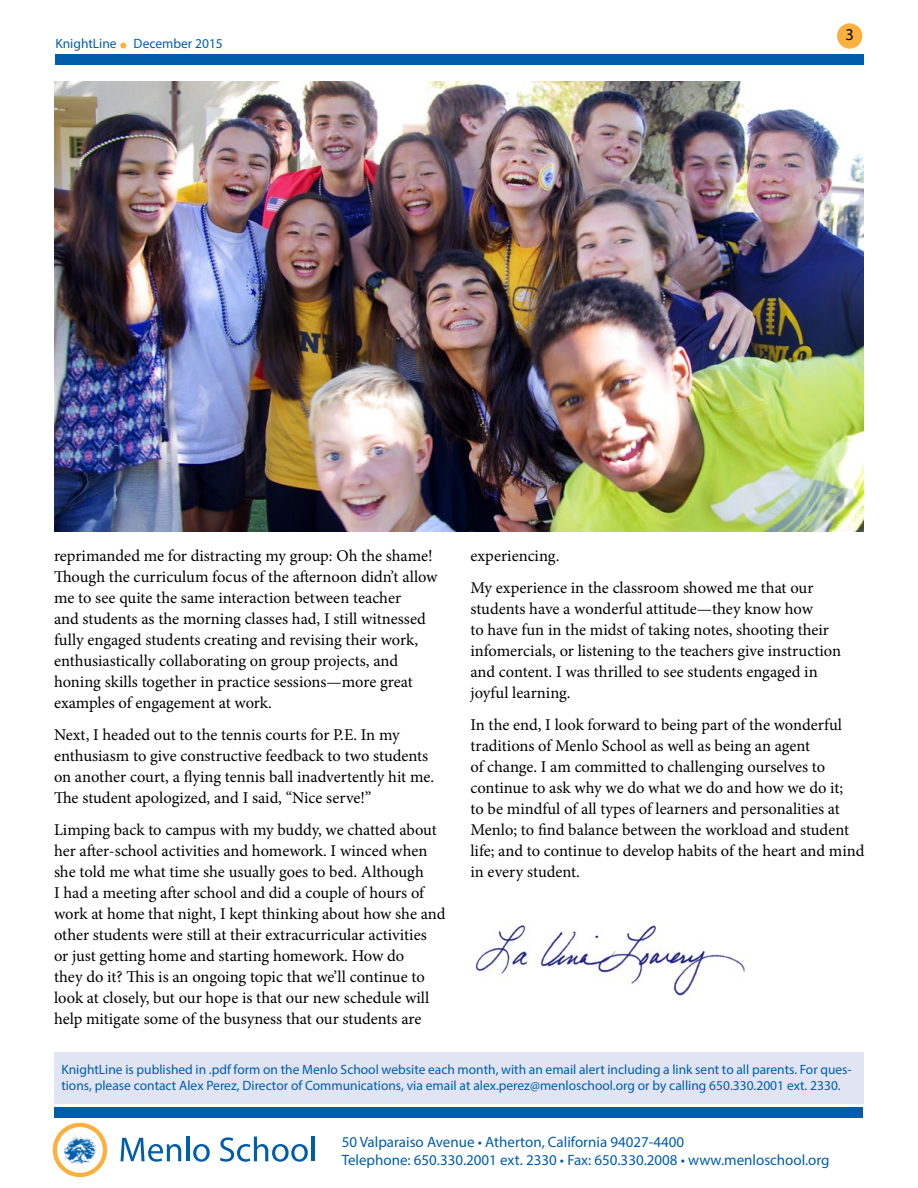
<style>
.page{position:relative;width:918px;height:1188px;background:#fff}
.page>*{position:absolute;margin:0;border:0;box-sizing:border-box;transform-origin:0 0}
.t1{font:16.5px/21px "Minion Pro";color:#000}
.t2{font:16.5px "Myriad Pro";color:#000}
.t3{font:15px/18px "Myriad Pro";color:#005daa}
.t4{font:13.5px/16.2px "Myriad Pro";color:#005daa}
.s1{font-size:28.5px;color:#fbb040}
</style>
<div class="page">
<div style="left:56px;top:54px;width:808px;height:10px;background:#005daa"></div>
<div style="left:837px;top:23px;width:25px;height:26px;background:#fbb040;border-radius:50%"></div>
<div style="left:54px;top:1052px;width:810px;height:52px;background:#e0e4f3"></div>
<div style="left:54px;top:1108px;width:809px;height:10px;background:#005daa"></div>
<svg style="left:53px;top:1123px;width:54px;height:54px"></svg>
<svg style="left:121px;top:1138px;width:60px;height:24px"></svg>
<hr style="left:186px;top:1137px;width:3px;height:24px;background:#005daa">
<svg style="left:193px;top:1144px;width:17px;height:18px"></svg>
<svg style="left:220px;top:1137px;width:88px;height:25px"></svg>
<hr style="left:312px;top:1137px;width:3px;height:24px;background:#005daa">
<img style="left:54px;top:81px;width:810px;height:450px">
<img style="left:475px;top:925px;width:270px;height:71px">
<p class="t4" style="left:55px;top:36px;width:169px">KnightLine <span class="s1">•</span> December 2015</p>
<p class="t2" style="left:845px;top:24px;width:10px">3</p>
<p class="t1" style="left:54px;top:545px;width:385px">reprimanded me for distracting my group: Oh the shame!<br>Though the curriculum focus of the afternoon didn’t allow me to see quite the same interaction between teacher<br>and students as the morning classes had, I still witnessed fully engaged students creating and revising their work, enthusiastically collaborating on group projects, and honing skills together in practice sessions—more great examples of engagement at work.</p>
<p class="t1" style="left:54px;top:724px;width:382px">Next, I headed out to the tennis courts for P.E. In my enthusiasm to give constructive feedback to two students on another court, a flying tennis ball inadvertently hit me.<br>The student apologized, and I said, “Nice serve!”</p>
<p class="t1" style="left:54px;top:819px;width:393px">Limping back to campus with my buddy, we chatted about her after-school activities and homework. I winced when she told me what time she usually goes to bed. Although<br>I had a meeting after school and did a couple of hours of work at home that night, I kept thinking about how she and other students were still at their extracurricular activities<br>or just getting home and starting homework. How do<br>they do it? This is an ongoing topic that we’ll continue to look at closely, but our hope is that our new schedule will help mitigate some of the busyness that our students are</p>
<p class="t1" style="left:470px;top:540px;width:345px;line-height:31.8px">experiencing.<br>My experience in the classroom showed me that our</p>
<p class="t1" style="left:470px;top:598px;width:372px">students have a wonderful attitude—they know how<br>to have fun in the midst of taking notes, shooting their infomercials, or listening to the teachers give instruction and content. I was thrilled to see students engaged in joyful learning.</p>
<p class="t1" style="left:470px;top:714px;width:396px">In the end, I look forward to being part of the wonderful traditions of Menlo School as well as being an agent<br>of change. I am committed to challenging ourselves to continue to ask why we do what we do and how we do it;<br>to be mindful of all types of learners and personalities at Menlo; to find balance between the workload and student life; and to continue to develop habits of the heart and mind in every student.</p>
<p class="t4" style="left:61px;top:1061px;width:792px">KnightLine is published in .pdf form on the Menlo School website each month, with an email alert including a link sent to all parents. For ques&shy;tions, please contact Alex Perez, Director of Communications, via email at alex.perez@menloschool.org or by calling 650.330.2001 ext. 2330.</p>
<p class="t3" style="left:342px;top:1132px;width:490px">50 Valparaiso Avenue • Atherton, California 94027-4400<br>Telephone: 650.330.2001 ext. 2330 • Fax: 650.330.2008 • www.menloschool.org</p>
</div>
